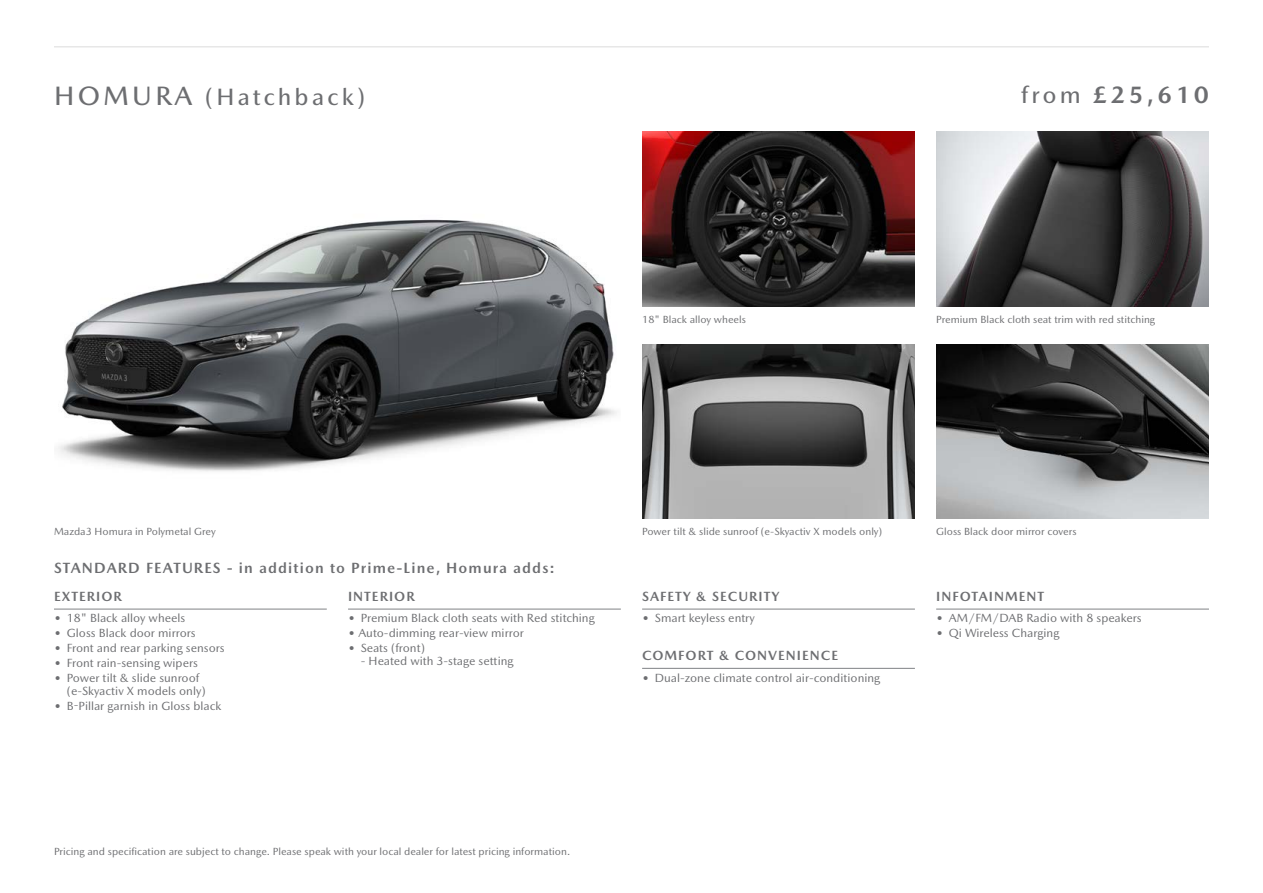
<style>
.page{position:relative;width:1263px;height:893px;background:#fff}
.page>*{position:absolute;margin:0;border:0;box-sizing:border-box;transform-origin:0 0}
.t1{font:500 24px "Mazda Type Cyrillic";letter-spacing:.125em;color:#6d6e71}
.t2{font:700 24px "Mazda Type Cyrillic";color:#6d6e71}
.t3{font:700 15px "Mazda Type Cyrillic";letter-spacing:.075em;color:#6d6e71}
.t4{font:700 13.5px "Mazda Type Cyrillic";letter-spacing:.075em;color:#6d6e71}
.t5{font:12px/12.8px "Mazda Type Cyrillic";color:#6d6e71}
.t6{font:10.5px "Mazda Type Cyrillic";color:#6d6e71}
.s1{font-size:27px}
.s2{font-weight:500}
</style>
<div class="page">
<img style="left:58px;top:219px;width:559px;height:253px">
<img style="left:642px;top:132px;width:273px;height:174px">
<img style="left:642px;top:344px;width:273px;height:175px">
<img style="left:936px;top:344px;width:273px;height:175px">
<img style="left:936px;top:132px;width:273px;height:174px">
<hr style="left:54px;top:609px;width:273px;height:1px;background:#808285">
<hr style="left:348px;top:609px;width:273px;height:1px;background:#808285">
<hr style="left:642px;top:609px;width:273px;height:1px;background:#808285">
<hr style="left:642px;top:668px;width:273px;height:1px;background:#808285">
<hr style="left:936px;top:609px;width:273px;height:1px;background:#808285">
<hr style="left:54px;top:46px;width:1155px;height:2px;background:#e7e7e7">
<h1 class="t1" style="left:54px;top:83px;width:313px"><span class="s1">HOMURA</span> (Hatchback)</h1>
<h1 class="t2" style="left:1021px;top:80px;width:189px"><span class="s2">from</span> £25,610</h1>
<p class="t6" style="left:642px;top:313px;width:105px">18" Black alloy wheels</p>
<p class="t6" style="left:936px;top:313px;width:221px">Premium Black cloth seat trim with red stitching</p>
<p class="t6" style="left:54px;top:525px;width:163px">Mazda3 Homura in Polymetal Grey</p>
<p class="t6" style="left:642px;top:525px;width:242px">Power tilt &amp; slide sunroof (e-Skyactiv X models only)</p>
<p class="t6" style="left:936px;top:525px;width:142px">Gloss Black door mirror covers</p>
<p class="t3" style="left:54px;top:559px;width:502px">STANDARD FEATURES - in addition to Prime-Line, Homura adds:</p>
<p class="t4" style="left:54px;top:588px;width:69px">EXTERIOR</p>
<p class="t5" style="left:54px;top:612px;width:133px">• 18" Black alloy wheels</p>
<p class="t5" style="left:54px;top:627px;width:143px">• Gloss Black door mirrors</p>
<p class="t5" style="left:54px;top:642px;width:172px">• Front and rear parking sensors</p>
<p class="t5" style="left:54px;top:656px;width:145px">• Front rain-sensing wipers</p>
<p class="t5" style="left:67px;top:671px;width:140px;text-indent:-13px">• Power tilt &amp; slide sunroof (e-Skyactiv X models only)</p>
<p class="t5" style="left:54px;top:699px;width:169px">• B-Pillar garnish in Gloss black</p>
<p class="t4" style="left:348px;top:588px;width:68px">INTERIOR</p>
<p class="t5" style="left:348px;top:612px;width:248px">• Premium Black cloth seats with Red stitching</p>
<p class="t5" style="left:348px;top:627px;width:177px">• Auto-dimming rear-view mirror</p>
<p class="t5" style="left:348px;top:642px;width:79px">• Seats (front)</p>
<p class="t5" style="left:361px;top:654px;width:154px">- Heated with 3-stage setting</p>
<p class="t4" style="left:642px;top:588px;width:139px">SAFETY &amp; SECURITY</p>
<p class="t5" style="left:642px;top:612px;width:114px">• Smart keyless entry</p>
<p class="t4" style="left:642px;top:648px;width:198px">COMFORT &amp; CONVENIENCE</p>
<p class="t5" style="left:642px;top:671px;width:240px">• Dual-zone climate control air-conditioning</p>
<p class="t6" style="left:54px;top:845px;width:518px">Pricing and specification are subject to change. Please speak with your local dealer for latest pricing information.</p>
<p class="t4" style="left:936px;top:588px;width:110px">INFOTAINMENT</p>
<p class="t5" style="left:936px;top:612px;width:207px">• AM/FM/DAB Radio with 8 speakers</p>
<p class="t5" style="left:936px;top:627px;width:125px">• Qi Wireless Charging</p>
</div>
